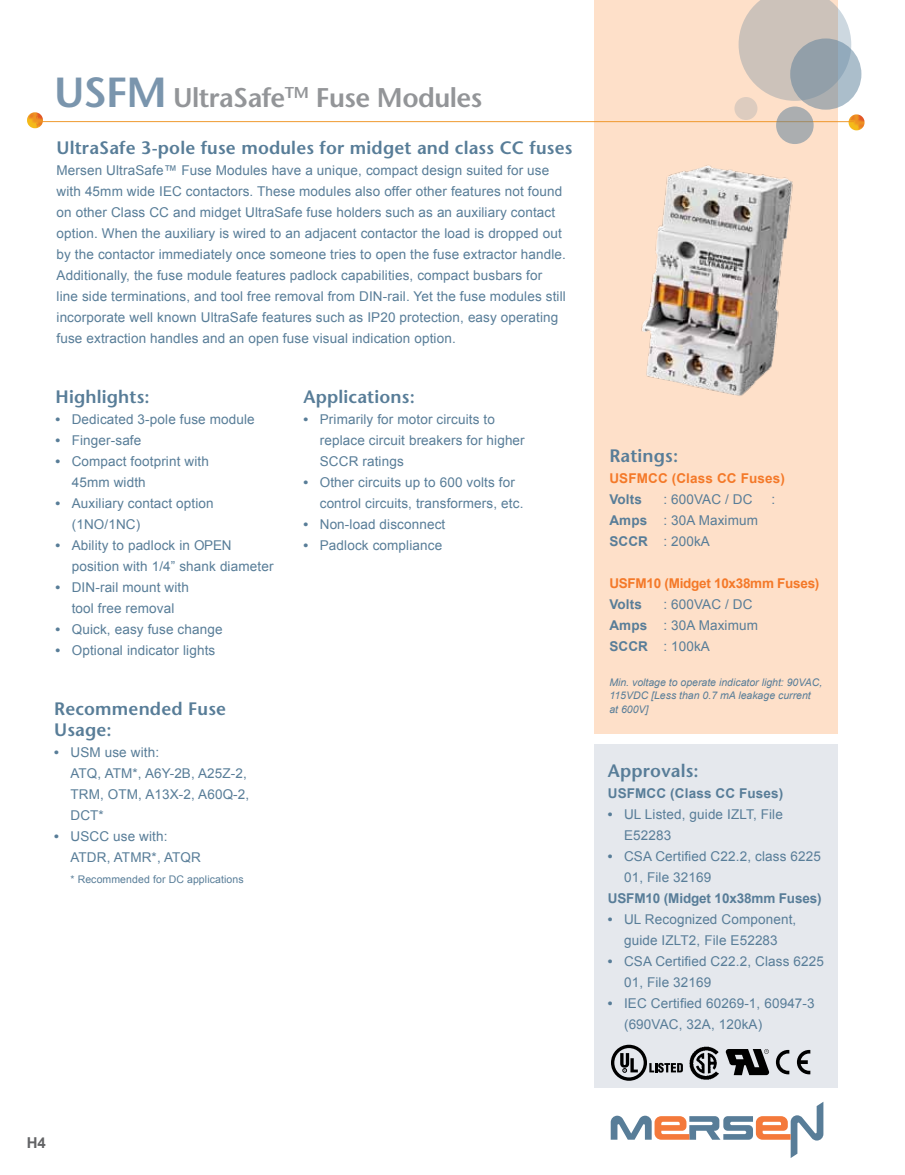
<style>
.page{position:relative;width:905px;height:1175px;background:#fff}
.page>*{position:absolute;margin:0;border:0;box-sizing:border-box;transform-origin:0 0}
.t1{font:600 27px "Stone Sans Std";letter-spacing:-.02em;color:#939598}
.t2{font:600 18px/21.6px "Stone Sans Std";letter-spacing:.01em;color:#587d98}
.t3{font:700 15px "Arial";color:#636466}
.t4{font:13.5px/21px "Arial";letter-spacing:.01em;color:#587d98}
.t5{font:700 13.5px "Arial";letter-spacing:-.01em;color:#587d98}
.t6{font:700 13.5px "Arial";letter-spacing:-.02em;color:#f47929}
.t7{font:700 13.5px "Arial";letter-spacing:.01em;color:#f47929}
.t8{font:700 13.5px "Arial";letter-spacing:.01em;color:#587d98}
.t9{font:italic 10.5px/13.5px "Arial";color:#587d98}
.t10{font:10.5px "Arial";letter-spacing:.01em;color:#587d98}
.s1{font-size:42px;color:#7a95ad}
.s2{font-weight:700}
</style>
<div class="page">
<div style="left:595px;top:0;width:243px;height:733px;background:#fee0c9"></div>
<div style="left:595px;top:744px;width:243px;height:343px;background:#e5e8ed"></div>
<svg style="left:848px;top:114px;width:16px;height:16px"></svg>
<hr style="left:35px;top:121px;width:818px;height:1px;background:#ee9321">
<svg style="left:27px;top:112px;width:16px;height:16px"></svg>
<svg style="left:738px;top:0;width:113px;height:101px"></svg>
<svg style="left:790px;top:38px;width:71px;height:72px;background:#9ba8b2"></svg>
<div style="left:776px;top:106px;width:37px;height:38px;background:linear-gradient(to bottom,#acaeaf,#abaeb0);border-radius:50%"></div>
<div style="left:734px;top:97px;width:23px;height:23px;background:#ddccbf;border-radius:50%"></div>
<svg style="left:610px;top:1102px;width:213px;height:56px"></svg>
<img style="left:641px;top:165px;width:152px;height:231px">
<img style="left:689px;top:1046px;width:29px;height:33px">
<svg style="left:611px;top:1044px;width:72px;height:36px"></svg>
<svg style="left:725px;top:1049px;width:44px;height:26px"></svg>
<svg style="left:776px;top:1049px;width:13px;height:25px"></svg>
<svg style="left:796px;top:1049px;width:14px;height:25px"></svg>
<h1 class="t1" style="left:54px;top:81px;width:430px"><span class="s1">USFM</span> UltraSafe<sup>TM</sup> Fuse Modules</h1>
<h2 class="t2" style="left:57px;top:137px;width:517px">UltraSafe 3-pole fuse modules for midget and class CC fuses</h2>
<p class="t4" style="left:57px;top:160px;width:511px">Mersen UltraSafe™ Fuse Modules have a unique, compact design suited for use with 45mm wide IEC contactors. These modules also offer other features not found on other Class CC and midget UltraSafe fuse holders such as an auxiliary contact option. When the auxiliary is wired to an adjacent contactor the load is dropped out by the contactor immediately once someone tries to open the fuse extractor handle.<br>Additionally, the fuse module features padlock capabilities, compact busbars for line side terminations, and tool free removal from DIN-rail. Yet the fuse modules still incorporate well known UltraSafe features such as IP20 protection, easy operating fuse extraction handles and an open fuse visual indication option.</p>
<h2 class="t2" style="left:56px;top:386px;width:96px">Highlights:</h2>
<p class="t4" style="left:56px;top:409px;width:201px"><span class="s2">•</span> Dedicated 3-pole fuse module</p>
<p class="t4" style="left:56px;top:430px;width:87px"><span class="s2">•</span> Finger-safe</p>
<p class="t4" style="left:72px;top:451px;width:139px;text-indent:-16px"><span class="s2">•</span> Compact footprint with<br>45mm width</p>
<p class="t4" style="left:72px;top:493px;width:143px;text-indent:-16px"><span class="s2">•</span> Auxiliary contact option (1NO/1NC)</p>
<p class="t4" style="left:72px;top:535px;width:203px;text-indent:-16px"><span class="s2">•</span> Ability to padlock in OPEN position with 1/4” shank diameter</p>
<p class="t4" style="left:56px;top:577px;width:135px;text-align:center"><span class="s2">•</span> DIN-rail mount with tool free removal</p>
<p class="t4" style="left:56px;top:619px;width:168px"><span class="s2">•</span> Quick, easy fuse change</p>
<p class="t4" style="left:56px;top:640px;width:161px"><span class="s2">•</span> Optional indicator lights</p>
<h2 class="t2" style="left:54px;top:697px;width:173px">Recommended Fuse<br>Usage:</h2>
<p class="t4" style="left:70px;top:742px;width:180px;text-indent:-16px"><span class="s2">•</span> USM use with:<br>ATQ, ATM*, A6Y-2B, A25Z-2,<br>TRM, OTM, A13X-2, A60Q-2,<br>DCT*</p>
<p class="t4" style="left:70px;top:826px;width:132px;text-indent:-16px"><span class="s2">•</span> USCC use with:<br>ATDR, ATMR*, ATQR</p>
<p class="t10" style="left:70px;top:872px;width:175px">* Recommended for DC applications</p>
<h2 class="t2" style="left:303px;top:386px;width:113px">Applications:</h2>
<p class="t4" style="left:320px;top:409px;width:206px;text-indent:-16px"><span class="s2">•</span> Primarily for motor circuits to replace circuit breakers for higher<br>SCCR ratings</p>
<p class="t4" style="left:320px;top:472px;width:205px;text-indent:-16px"><span class="s2">•</span> Other circuits up to 600 volts for control circuits, transformers, etc.</p>
<p class="t4" style="left:303px;top:514px;width:143px"><span class="s2">•</span> Non-load disconnect</p>
<p class="t4" style="left:303px;top:535px;width:140px"><span class="s2">•</span> Padlock compliance</p>
<h2 class="t2" style="left:609px;top:445px;width:70px">Ratings:</h2>
<p class="t7" style="left:609px;top:469px;width:177px">USFMCC (Class CC Fuses)</p>
<p class="t5" style="left:609px;top:490px;width:34px">Volts</p>
<p class="t4" style="left:663px;top:489px;width:91px">: 600VAC / DC</p>
<p class="t4" style="left:771px;top:489px;width:5px">:</p>
<p class="t4" style="left:609px;top:510px;width:150px"><span class="s2">Amps</span> : 30A Maximum<br><span class="s2">SCCR</span> : 200kA</p>
<p class="t6" style="left:609px;top:574px;width:211px">USFM10 (Midget 10x38mm Fuses)</p>
<p class="t5" style="left:609px;top:595px;width:34px">Volts</p>
<p class="t4" style="left:609px;top:594px;width:150px;text-indent:54px">: 600VAC / DC<br><span class="s2">Amps</span> : 30A Maximum<br><span class="s2">SCCR</span> : 100kA</p>
<p class="t9" style="left:609px;top:675px;width:214px">Min. voltage to operate indicator light: 90VAC,<br>115VDC [Less than 0.7 mA leakage current<br>at 600V]</p>
<h2 class="t2" style="left:608px;top:759px;width:92px">Approvals:</h2>
<p class="t8" style="left:608px;top:784px;width:177px">USFMCC (Class CC Fuses)</p>
<p class="t4" style="left:624px;top:803px;width:160px;text-indent:-16px"><span class="s2">•</span> UL Listed, guide IZLT, File<br>E52283</p>
<p class="t4" style="left:624px;top:845px;width:198px;text-indent:-16px"><span class="s2">•</span> CSA Certified C22.2, class 6225<br>01, File 32169</p>
<p class="t5" style="left:608px;top:889px;width:215px">USFM10 (Midget 10x38mm Fuses)</p>
<p class="t4" style="left:608px;top:908px;width:190px;text-align:center"><span class="s2">•</span> UL Recognized Component, guide IZLT2, File E52283</p>
<p class="t4" style="left:624px;top:950px;width:201px;text-indent:-16px"><span class="s2">•</span> CSA Certified C22.2, Class 6225<br>01, File 32169</p>
<p class="t4" style="left:624px;top:992px;width:192px;text-indent:-16px"><span class="s2">•</span> IEC Certified 60269-1, 60947-3 (690VAC, 32A, 120kA)</p>
<p class="t3" style="left:27px;top:1132px;width:21px">H4</p>
</div>
